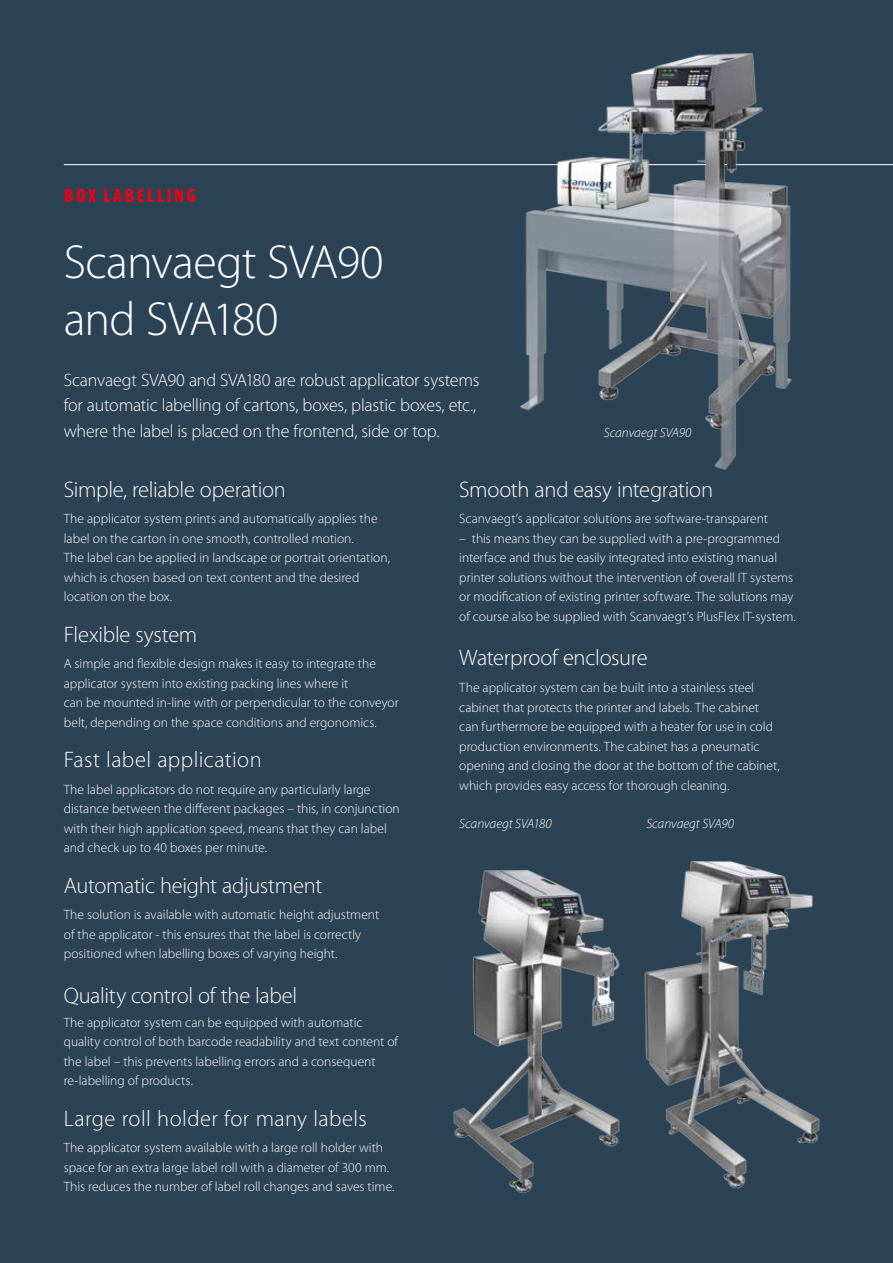
<style>
.page{position:relative;width:893px;height:1263px;background:#2c4255}
.page>*{position:absolute;margin:0;border:0;box-sizing:border-box;transform-origin:0 0}
.t1{font:300 48px/57px "Myriad Pro";letter-spacing:-.015em;color:#fff}
.t2{font:300 22.5px "Myriad Pro";letter-spacing:-.01em;color:#fff}
.t3{font:300 22.5px "Myriad Pro";letter-spacing:.015em;color:#fff}
.t4{font:300 22.5px "Myriad Pro";letter-spacing:.02em;color:#fff}
.t5{font:900 condensed 19.5px "Myriad Pro";letter-spacing:.11em;color:#e30613}
.t6{font:300 18px/25.5px "Myriad Pro";letter-spacing:-.01em;color:#fff}
.t7{font:300 13.5px/19.5px "Myriad Pro";color:#fff}
.t8{font:italic 300 13.5px "Myriad Pro";letter-spacing:-.005em;color:#fff}
</style>
<div class="page">
<hr style="left:64px;top:164px;width:829px;height:1px;background:#fff">
<img style="left:519px;top:52px;width:274px;height:418px">
<img style="left:644px;top:861px;width:176px;height:328px">
<img style="left:453px;top:869px;width:167px;height:323px">
<h3 class="t5" style="left:64px;top:183px;width:134px">BOX LABELLING</h3>
<h1 class="t1" style="left:64px;top:233px;width:321px">Scanvaegt SVA90 and SVA180</h1>
<h3 class="t6" style="left:64px;top:367px;width:417px">Scanvaegt SVA90 and SVA180 are robust applicator systems for automatic labelling of cartons, boxes, plastic boxes, etc., where the label is placed on the frontend, side or top.</h3>
<p class="t8" style="left:604px;top:424px;width:89px">Scanvaegt SVA90</p>
<h2 class="t2" style="left:64px;top:475px;width:224px">Simple, reliable operation</h2>
<p class="t7" style="left:64px;top:509px;width:328px">The applicator system prints and automatically applies the label on the carton in one smooth, controlled motion.<br>The label can be applied in landscape or portrait orientation, which is chosen based on text content and the desired location on the box.</p>
<h2 class="t2" style="left:64px;top:620px;width:135px">Flexible system</h2>
<p class="t7" style="left:64px;top:654px;width:337px">A simple and flexible design makes it easy to integrate the applicator system into existing packing lines where it<br>can be mounted in-line with or perpendicular to the conveyor belt, depending on the space conditions and ergonomics.</p>
<h2 class="t4" style="left:64px;top:746px;width:200px">Fast label application</h2>
<p class="t7" style="left:64px;top:779px;width:338px">The label applicators do not require any particularly large distance between the different packages – this, in conjunction with their high application speed, means that they can label and check up to 40 boxes per minute.</p>
<h2 class="t2" style="left:64px;top:871px;width:260px">Automatic height adjustment</h2>
<p class="t7" style="left:64px;top:905px;width:317px">The solution is available with automatic height adjustment of the applicator - this ensures that the label is correctly positioned when labelling boxes of varying height.</p>
<h2 class="t2" style="left:64px;top:982px;width:235px">Quality control of the label</h2>
<p class="t7" style="left:64px;top:1012px;width:336px">The applicator system can be equipped with automatic quality control of both barcode readability and text content of the label – this prevents labelling errors and a consequent re-labelling of products.</p>
<h2 class="t3" style="left:64px;top:1104px;width:304px">Large roll holder for many labels</h2>
<p class="t7" style="left:64px;top:1138px;width:332px">The applicator system available with a large roll holder with space for an extra large label roll with a diameter of 300 mm.<br>This reduces the number of label roll changes and saves time.</p>
<h2 class="t2" style="left:459px;top:475px;width:255px">Smooth and easy integration</h2>
<p class="t7" style="left:459px;top:509px;width:310px">Scanvaegt’s applicator solutions are software-transparent</p>
<p class="t7" style="left:459px;top:528px;width:338px">– this means they can be supplied with a pre-programmed interface and thus be easily integrated into existing manual printer solutions without the intervention of overall IT systems or modification of existing printer software. The solutions may of course also be supplied with Scanvaegt’s PlusFlex IT-system.</p>
<h2 class="t2" style="left:459px;top:644px;width:190px">Waterproof enclosure</h2>
<p class="t7" style="left:459px;top:678px;width:322px">The applicator system can be built into a stainless steel cabinet that protects the printer and labels. The cabinet can furthermore be equipped with a heater for use in cold production environments. The cabinet has a pneumatic opening and closing the door at the bottom of the cabinet, which provides easy access for thorough cleaning.</p>
<p class="t8" style="left:459px;top:815px;width:94px">Scanvaegt SVA180</p>
<p class="t8" style="left:646px;top:815px;width:89px">Scanvaegt SVA90</p>
</div>
